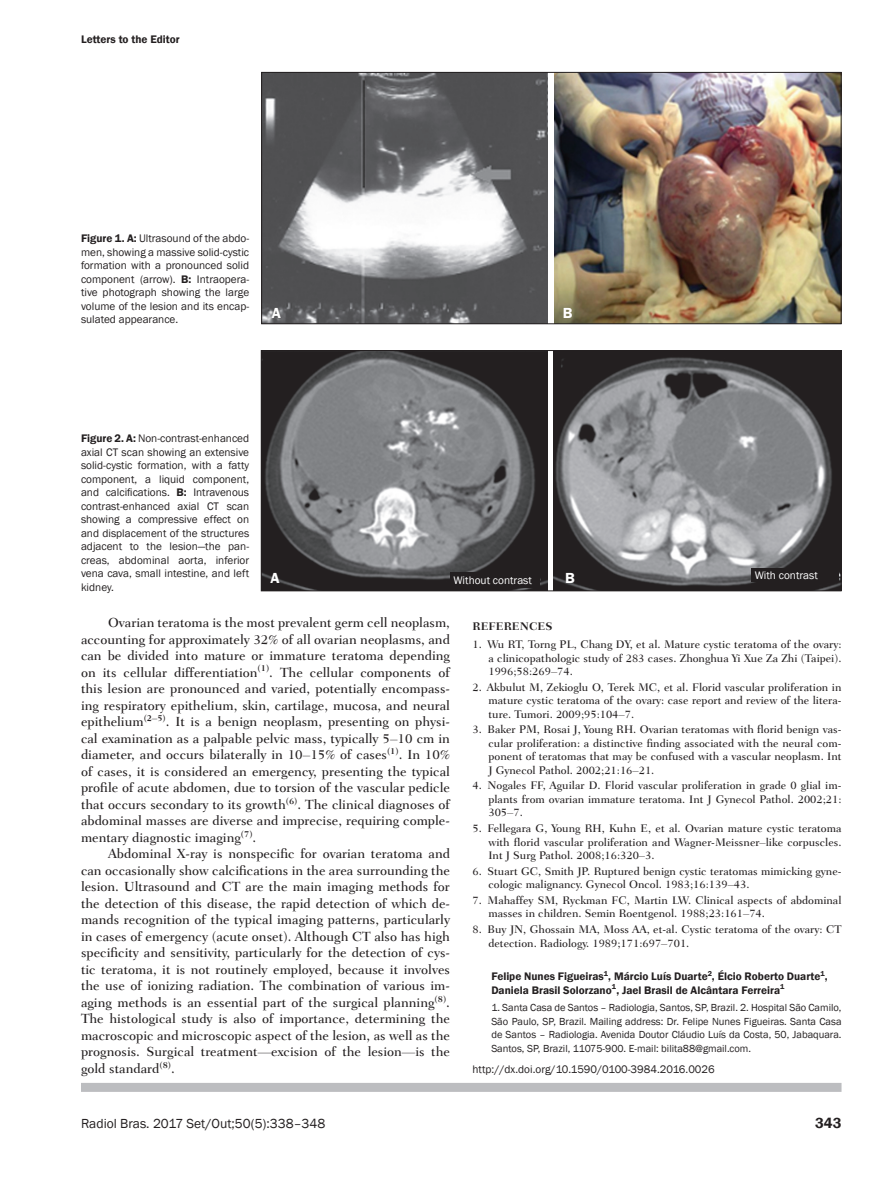
<style>
.page{position:relative;width:893px;height:1191px;background:#fff}
.page>*{position:absolute;margin:0;border:0;box-sizing:border-box;transform-origin:0 0}
.t1{font:600 15px "Franklin Gothic";color:#fff}
.t2{font:600 15px "Franklin Gothic";color:#231f20}
.t3{font:500 13.5px/16.5px "Fairfield LT";color:#231f20;text-align:justify}
.t4{font:13.5px "Franklin Gothic";color:#231f20}
.t5{font:500 11.25px/13.5px "Fairfield LT";color:#231f20;text-align:justify}
.t6{font:11.25px/13.5px "Franklin Gothic";color:#231f20;text-align:justify}
.t7{font:600 11.25px/13.5px "Franklin Gothic";color:#231f20}
.t8{font:11.25px "Franklin Gothic";color:#fff}
.t9{font:700 11.25px "Fairfield LT";color:#231f20}
.t10{font:10.5px/13.5px "Franklin Gothic";color:#231f20;text-align:justify}
.s1{font-weight:600}
</style>
<div class="page">
<div style="left:81px;top:1082px;width:760px;height:9px;background:#bcbdc0"></div>
<img style="left:263px;top:74px;width:285px;height:248px">
<img style="left:554px;top:74px;width:285px;height:248px">
<div style="left:261px;top:72px;width:580px;height:252px;border:1px solid #231f20"></div>
<img style="left:263px;top:352px;width:284px;height:237px">
<img style="left:554px;top:352px;width:285px;height:237px">
<div style="left:261px;top:350px;width:580px;height:241px;border:1px solid #231f20"></div>
<div style="left:450px;top:572px;width:90px;height:16px;background:#231f20"></div>
<div style="left:751px;top:568px;width:88px;height:14px;background:#231f20"></div>
<p class="t7" style="left:81px;top:33px;width:100px">Letters to the Editor</p>
<p class="t6" style="left:81px;top:232px;width:170px"><span class="s1">Figure 1. A:</span> Ultrasound of the abdo&shy;men, showing a massive solid-cystic formation with a pronounced solid component (arrow). <span class="s1">B:</span> Intraopera&shy;tive photograph showing the large volume of the lesion and its encap&shy;sulated appearance.</p>
<p class="t1" style="left:272px;top:304px;width:11px">A</p>
<p class="t1" style="left:563px;top:304px;width:11px">B</p>
<p class="t6" style="left:81px;top:432px;width:170px"><span class="s1">Figure 2. A:</span> Non-contrast-enhanced axial CT scan showing an extensive solid-cystic formation, with a fatty component, a liquid component, and calcifications. <span class="s1">B:</span> Intravenous contrast-enhanced axial CT scan showing a compressive effect on and displacement of the structures adjacent to the lesion—the pan&shy;creas, abdominal aorta, inferior vena cava, small intestine, and left kidney.</p>
<p class="t1" style="left:270px;top:568px;width:11px">A</p>
<p class="t8" style="left:453px;top:573px;width:80px">Without contrast</p>
<p class="t1" style="left:565px;top:568px;width:11px">B</p>
<p class="t8" style="left:755px;top:568px;width:65px">With contrast</p>
<p class="t3" style="left:81px;top:614px;width:371px;text-indent:27px">Ovarian teratoma is the most prevalent germ cell neoplasm, accounting for approximately 32% of all ovarian neoplasms, and can be divided into mature or immature teratoma depending on its cellular differentiation<sup>(1)</sup>. The cellular components of this lesion are pronounced and varied, potentially encompass&shy;ing respiratory epithelium, skin, cartilage, mucosa, and neural epithelium<sup>(2–5)</sup>. It is a benign neoplasm, presenting on physi&shy;cal examination as a palpable pelvic mass, typically 5–10 cm in diameter, and occurs bilaterally in 10–15% of cases<sup>(1)</sup>. In 10% of cases, it is considered an emergency, presenting the typical profile of acute abdomen, due to torsion of the vascular pedicle that occurs secondary to its growth<sup>(6)</sup>. The clinical diagnoses of abdominal masses are diverse and imprecise, requiring comple&shy;mentary diagnostic imaging<sup>(7)</sup>.</p>
<p class="t3" style="left:81px;top:845px;width:371px;text-indent:27px">Abdominal X-ray is nonspecific for ovarian teratoma and can occasionally show calcifications in the area surrounding the lesion. Ultrasound and CT are the main imaging methods for the detection of this disease, the rapid detection of which de&shy;mands recognition of the typical imaging patterns, particularly in cases of emergency (acute onset). Although CT also has high specificity and sensitivity, particularly for the detection of cys&shy;tic teratoma, it is not routinely employed, because it involves the use of ionizing radiation. The combination of various im&shy;aging methods is an essential part of the surgical planning<sup>(8)</sup>.<br>The histological study is also of importance, determining the macroscopic and microscopic aspect of the lesion, as well as the prognosis. Surgical treatment—excision of the lesion—is the gold standard<sup>(8)</sup>.</p>
<p class="t9" style="left:472px;top:620px;width:82px">REFERENCES</p>
<p class="t5" style="left:488px;top:637px;width:355px;text-indent:-16px">1. Wu RT, Torng PL, Chang DY, et al. Mature cystic teratoma of the ovary: a clinicopathologic study of 283 cases. Zhonghua Yi Xue Za Zhi (Taipei).<br>1996;58:269–74.</p>
<p class="t5" style="left:488px;top:680px;width:355px;text-indent:-16px">2. Akbulut M, Zekioglu O, Terek MC, et al. Florid vascular proliferation in mature cystic teratoma of the ovary: case report and review of the litera&shy;ture. Tumori. 2009;95:104–7.</p>
<p class="t5" style="left:488px;top:723px;width:355px;text-indent:-16px">3. Baker PM, Rosai J, Young RH. Ovarian teratomas with florid benign vas&shy;cular proliferation: a distinctive finding associated with the neural com&shy;ponent of teratomas that may be confused with a vascular neoplasm. Int J Gynecol Pathol. 2002;21:16–21.</p>
<p class="t5" style="left:488px;top:779px;width:355px;text-indent:-16px">4. Nogales FF, Aguilar D. Florid vascular proliferation in grade 0 glial im&shy;plants from ovarian immature teratoma. Int J Gynecol Pathol. 2002;21:<br>305–7.</p>
<p class="t5" style="left:488px;top:821px;width:355px;text-indent:-16px">5. Fellegara G, Young RH, Kuhn E, et al. Ovarian mature cystic teratoma with florid vascular proliferation and Wagner-Meissner–like corpuscles.<br>Int J Surg Pathol. 2008;16:320–3.</p>
<p class="t5" style="left:488px;top:864px;width:355px;text-indent:-16px">6. Stuart GC, Smith JP. Ruptured benign cystic teratomas mimicking gyne&shy;cologic malignancy. Gynecol Oncol. 1983;16:139–43.</p>
<p class="t5" style="left:488px;top:893px;width:355px;text-indent:-16px">7. Mahaffey SM, Ryckman FC, Martin LW. Clinical aspects of abdominal masses in children. Semin Roentgenol. 1988;23:161–74.</p>
<p class="t5" style="left:488px;top:922px;width:355px;text-indent:-16px">8. Buy JN, Ghossain MA, Moss AA, et-al. Cystic teratoma of the ovary: CT detection. Radiology. 1989;171:697–701.</p>
<p class="t7" style="left:491px;top:969px;width:338px">Felipe Nunes Figueiras<sup>1</sup>, Márcio Luís Duarte<sup>2</sup>, Élcio Roberto Duarte<sup>1</sup>,<br>Daniela Brasil Solorzano<sup>1</sup>, Jael Brasil de Alcântara Ferreira<sup>1</sup></p>
<p class="t10" style="left:491px;top:1001px;width:352px">1. Santa Casa de Santos – Radiologia, Santos, SP, Brazil. 2. Hospital São Camilo, São Paulo, SP, Brazil. Mailing address: Dr. Felipe Nunes Figueiras. Santa Casa de Santos – Radiologia. Avenida Doutor Cláudio Luís da Costa, 50, Jabaquara.<br>Santos, SP, Brazil, 11075-900. E-mail: bilita88@gmail.com.</p>
<p class="t6" style="left:472px;top:1062px;width:244px">http://dx.doi.org/10.1590/0100-3984.2016.0026</p>
<p class="t4" style="left:81px;top:1114px;width:246px">Radiol Bras. 2017 Set/Out;50(5):338–348</p>
<p class="t2" style="left:815px;top:1113px;width:28px">343</p>
</div>
